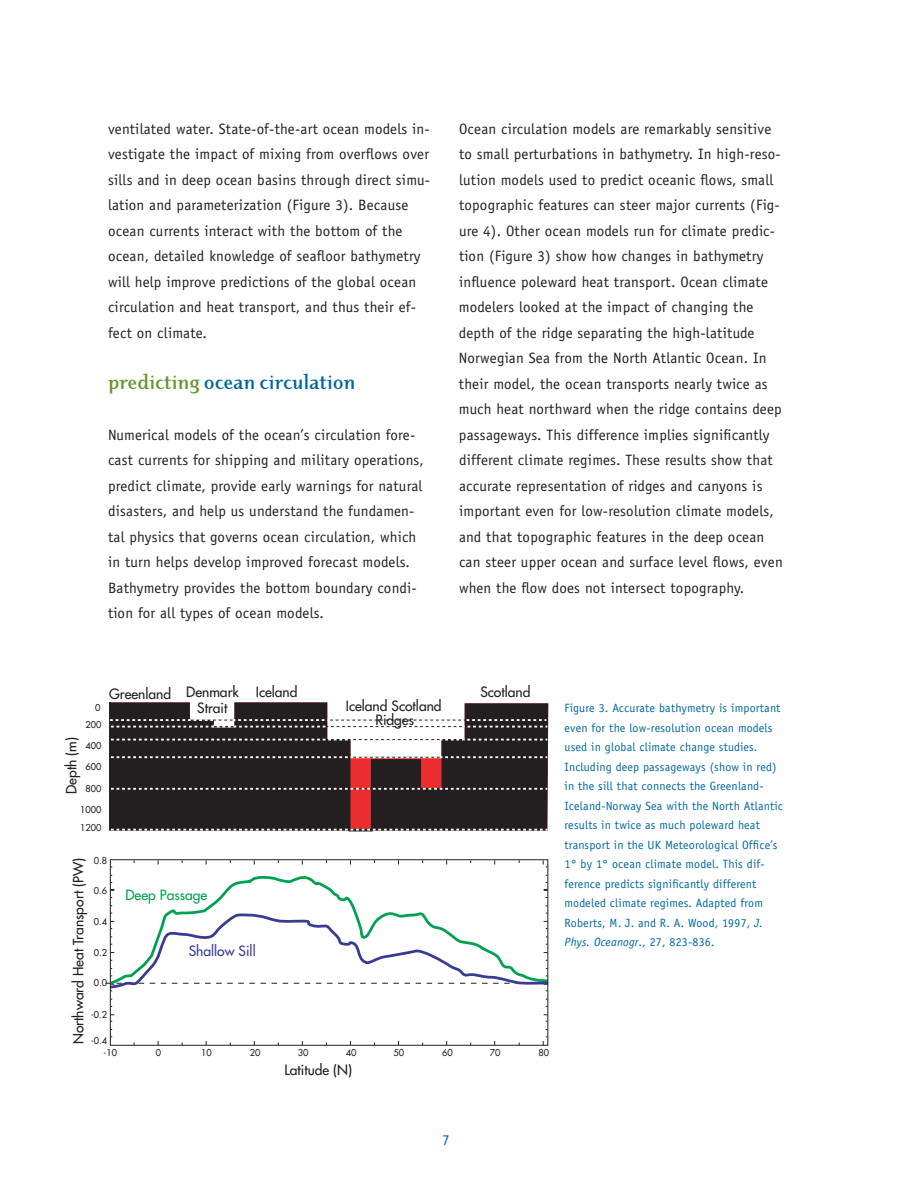
<style>
.page{position:relative;width:918px;height:1188px;background:#fff}
.page>*{position:absolute;margin:0;border:0;box-sizing:border-box;transform-origin:0 0}
.t1{font:700 22.5px "Dyadis ITC";color:#00689e}
.t2{font:15px/25.5px "Officina Sans";letter-spacing:.015em;color:#231f20}
.t3{font:15px "Officina Sans";color:#00689e}
.t4{font:13.8px "Futura";color:#231f20}
.t5{font:13.8px "Futura";color:#393b93}
.t6{font:13.8px "Futura";color:#00a251}
.t7{font:12px/19.5px "Officina Sans";letter-spacing:.015em;color:#00689e}
.t8{font:9.3px/17.7px "Futura";color:#231f20;text-align:right}
.s1{color:#67962d}
.s2{font-style:italic}
</style>
<div class="page">
<svg style="left:109px;top:702px;width:440px;height:130px;background:#493d3e"></svg>
<svg style="left:111px;top:756px;width:436px;height:2px"></svg>
<svg style="left:111px;top:788px;width:436px;height:2px"></svg>
<svg style="left:111px;top:829px;width:436px;height:2px"></svg>
<svg style="left:111px;top:739px;width:436px;height:2px"></svg>
<svg style="left:110px;top:719px;width:437px;height:9px"></svg>
<svg style="left:109px;top:859px;width:440px;height:187px"></svg>
<p class="t2" style="left:108px;top:117px;width:324px">ventilated water. State-of-the-art ocean models in&shy;vestigate the impact of mixing from overflows over sills and in deep ocean basins through direct simu&shy;lation and parameterization (Figure 3). Because ocean currents interact with the bottom of the ocean, detailed knowledge of seafloor bathymetry will help improve predictions of the global ocean circulation and heat transport, and thus their ef&shy;fect on climate.</p>
<h1 class="t1" style="left:108px;top:374px;width:249px"><span class="s1">predicting</span> ocean circulation</h1>
<p class="t2" style="left:108px;top:423px;width:317px">Numerical models of the ocean’s circulation fore&shy;cast currents for shipping and military operations, predict climate, provide early warnings for natural disasters, and help us understand the fundamen&shy;tal physics that governs ocean circulation, which in turn helps develop improved forecast models.<br>Bathymetry provides the bottom boundary condi&shy;tion for all types of ocean models.</p>
<p class="t2" style="left:459px;top:117px;width:325px">Ocean circulation models are remarkably sensitive to small perturbations in bathymetry. In high-reso&shy;lution models used to predict oceanic flows, small topographic features can steer major currents (Fig&shy;ure 4). Other ocean models run for climate predic&shy;tion (Figure 3) show how changes in bathymetry influence poleward heat transport. Ocean climate modelers looked at the impact of changing the depth of the ridge separating the high-latitude Norwegian Sea from the North Atlantic Ocean. In their model, the ocean transports nearly twice as much heat northward when the ridge contains deep passageways. This difference implies significantly different climate regimes. These results show that accurate representation of ridges and canyons is important even for low-resolution climate models, and that topographic features in the deep ocean can steer upper ocean and surface level flows, even when the flow does not intersect topography.</p>
<p class="t8" style="left:85px;top:699px;width:18px">0<br>200</p>
<p class="t8" style="left:85px;top:737px;width:18px">400</p>
<p class="t8" style="left:85px;top:759px;width:18px">600</p>
<p class="t8" style="left:85px;top:780px;width:18px">800</p>
<p class="t8" style="left:80px;top:801px;width:23px;line-height:18.6px;text-align:left">1000<br>1200</p>
<p class="t4" style="left:64px;top:794px;width:58px;rotate:-90deg">Depth (m)</p>
<p class="t4" style="left:186px;top:685px;width:113px">Denmark Iceland</p>
<p class="t4" style="left:109px;top:687px;width:64px">Greenland</p>
<p class="t4" style="left:480px;top:685px;width:52px">Scotland</p>
<p class="t4" style="left:346px;top:699px;width:97px">Iceland Scotland</p>
<p class="t4" style="left:197px;top:701px;width:32px">Strait</p>
<p class="t4" style="left:376px;top:713px;width:40px">Ridges</p>
<p class="t8" style="left:94px;top:852px;width:15px">0.8</p>
<p class="t4" style="left:72px;top:1044px;width:188px;rotate:-90deg">Northward Heat Transport (PW)</p>
<p class="t8" style="left:94px;top:882px;width:15px">0.6</p>
<p class="t8" style="left:94px;top:913px;width:15px">0.4</p>
<p class="t8" style="left:94px;top:944px;width:15px">0.2</p>
<p class="t8" style="left:94px;top:974px;width:15px">0.0</p>
<p class="t8" style="left:91px;top:1006px;width:18px">-0.2</p>
<p class="t8" style="left:91px;top:1033px;width:18px">-0.4</p>
<p class="t8" style="left:103px;top:1044px;width:15px">-10</p>
<p class="t6" style="left:125px;top:888px;width:83px">Deep Passage</p>
<p class="t5" style="left:189px;top:944px;width:69px">Shallow Sill</p>
<p class="t8" style="left:156px;top:1044px;width:7px">0</p>
<p class="t8" style="left:201px;top:1044px;width:12px">10</p>
<p class="t8" style="left:250px;top:1044px;width:12px">20</p>
<p class="t8" style="left:298px;top:1044px;width:12px">30</p>
<p class="t8" style="left:346px;top:1044px;width:12px">40</p>
<p class="t8" style="left:394px;top:1044px;width:12px">50</p>
<p class="t8" style="left:442px;top:1044px;width:12px">60</p>
<p class="t8" style="left:490px;top:1044px;width:12px">70</p>
<p class="t8" style="left:538px;top:1044px;width:12px">80</p>
<p class="t4" style="left:285px;top:1063px;width:69px">Latitude (N)</p>
<p class="t7" style="left:565px;top:699px;width:220px">Figure 3. Accurate bathymetry is important even for the low-resolution ocean models used in global climate change studies.<br>Including deep passageways (show in red) in the sill that connects the Greenland-Iceland-Norway Sea with the North Atlantic results in twice as much poleward heat transport in the UK Meteorological Office’s 1° by 1° ocean climate model. This dif&shy;ference predicts significantly different modeled climate regimes. Adapted from Roberts, M. J. and R. A. Wood, 1997, <span class="s2">J.<br>Phys. Oceanogr</span>., 27, 823-836.</p>
<p class="t3" style="left:442px;top:1134px;width:9px">7</p>
</div>
